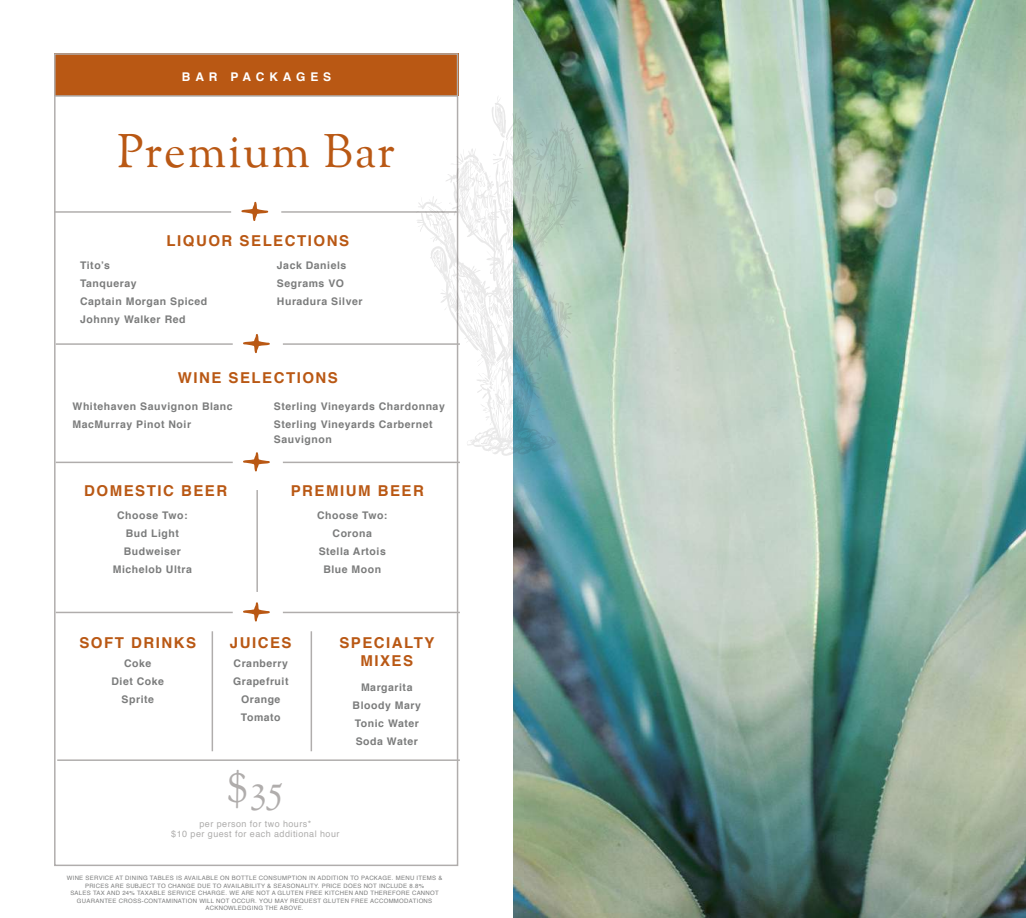
<style>
.page{position:relative;width:1026px;height:918px;background:#fff}
.page>*{position:absolute;margin:0;border:0;box-sizing:border-box;transform-origin:0 0}
.t1{font:46.5px "OFL Goudy St M";letter-spacing:.04em;color:#b95814}
.t2{font:42px "OFL Goudy St M";color:#b0adac}
.t3{font:700 15px/18px "Helvetica";letter-spacing:.1em;color:#b95814;text-align:center}
.t4{font:700 12px "Helvetica";letter-spacing:.4em;color:#fff}
.t5{font:700 10.5px/18px "Helvetica";letter-spacing:.05em;color:#7b7c7c;text-align:center}
.t6{font:9px/10.8px "Helvetica";letter-spacing:.05em;color:#aeadac;text-align:center}
.t7{font:6px/7.5px "Helvetica";letter-spacing:.05em;color:#7b7c7c;text-align:center}
</style>
<div class="page">
<img style="left:513px;top:0;width:513px;height:918px">
<div style="left:54px;top:53px;width:404px;height:43px;background:#b95814"></div>
<svg style="left:241px;top:202px;width:27px;height:19px"></svg>
<hr style="left:54px;top:211px;width:177px;height:2px;background:#b0adac">
<hr style="left:281px;top:211px;width:177px;height:2px;background:#b0adac">
<svg style="left:492px;top:97px;width:13px;height:16px"></svg>
<svg style="left:416px;top:113px;width:168px;height:343px"></svg>
<svg style="left:505px;top:202px;width:12px;height:11px"></svg>
<svg style="left:481px;top:220px;width:8px;height:13px"></svg>
<svg style="left:456px;top:277px;width:12px;height:16px"></svg>
<svg style="left:467px;top:313px;width:4px;height:5px"></svg>
<svg style="left:477px;top:359px;width:25px;height:32px"></svg>
<svg style="left:514px;top:401px;width:4px;height:8px"></svg>
<svg style="left:509px;top:432px;width:24px;height:15px"></svg>
<svg style="left:490px;top:442px;width:8px;height:10px"></svg>
<svg style="left:514px;top:117px;width:44px;height:78px;background:#abc4ba"></svg>
<svg style="left:509px;top:292px;width:64px;height:92px;background:#8eb5b3"></svg>
<hr style="left:55px;top:95px;width:403px;height:2px;background:#b0adac">
<svg style="left:243px;top:334px;width:27px;height:19px"></svg>
<svg style="left:243px;top:452px;width:27px;height:20px"></svg>
<svg style="left:243px;top:602px;width:27px;height:20px"></svg>
<hr style="left:56px;top:343px;width:177px;height:2px;background:#b0adac">
<hr style="left:256px;top:490px;width:2px;height:102px;background:#b0adac">
<hr style="left:56px;top:462px;width:177px;height:1px;background:#b0adac">
<hr style="left:56px;top:612px;width:177px;height:1px;background:#b0adac">
<hr style="left:283px;top:343px;width:177px;height:2px;background:#b0adac">
<hr style="left:283px;top:462px;width:177px;height:1px;background:#b0adac">
<hr style="left:283px;top:612px;width:177px;height:1px;background:#b0adac">
<hr style="left:57px;top:759px;width:403px;height:2px;background:#b0adac">
<hr style="left:212px;top:631px;width:1px;height:120px;background:#b0adac">
<hr style="left:311px;top:631px;width:1px;height:120px;background:#b0adac">
<p class="t4" style="left:182px;top:67px;width:151px">BAR PACKAGES</p>
<h1 class="t1" style="left:118px;top:123px;width:279px">Premium Bar</h1>
<h3 class="t3" style="left:167px;top:232px;width:184px">LIQUOR SELECTIONS</h3>
<p class="t5" style="left:80px;top:257px;width:129px;text-align:left">Tito’s<br>Tanqueray<br>Captain Morgan Spiced<br>Johnny Walker Red</p>
<p class="t5" style="left:277px;top:257px;width:87px;text-align:left">Jack Daniels<br>Segrams VO<br>Huradura Silver</p>
<h3 class="t3" style="left:178px;top:369px;width:162px">WINE SELECTIONS</h3>
<p class="t5" style="left:73px;top:397px;width:162px">Whitehaven Sauvignon Blanc</p>
<p class="t5" style="left:274px;top:397px;width:172px">Sterling Vineyards Chardonnay</p>
<p class="t5" style="left:73px;top:415px;width:120px">MacMurray Pinot Noir</p>
<p class="t5" style="left:274px;top:416px;width:160px;line-height:15px;text-align:left">Sterling Vineyards Carbernet<br>Sauvignon</p>
<h3 class="t3" style="left:84px;top:482px;width:145px">DOMESTIC BEER</h3>
<h3 class="t3" style="left:291px;top:482px;width:135px">PREMIUM BEER</h3>
<p class="t5" style="left:113px;top:506px;width:81px">Choose Two:<br>Bud Light<br>Budweiser<br>Michelob Ultra</p>
<p class="t5" style="left:317px;top:506px;width:72px">Choose Two:<br>Corona<br>Stella Artois<br>Blue Moon</p>
<h3 class="t3" style="left:79px;top:634px;width:118px">SOFT DRINKS</h3>
<p class="t5" style="left:111px;top:654px;width:54px">Coke<br>Diet Coke<br>Sprite</p>
<h3 class="t3" style="left:230px;top:634px;width:63px">JUICES</h3>
<p class="t5" style="left:233px;top:654px;width:57px">Cranberry<br>Grapefruit<br>Orange<br>Tomato</p>
<h3 class="t3" style="left:339px;top:634px;width:97px">SPECIALTY<br>MIXES</h3>
<p class="t5" style="left:353px;top:678px;width:70px">Margarita<br>Bloody Mary<br>Tonic Water<br>Soda Water</p>
<h2 class="t2" style="left:226px;top:761px;width:59px">$35</h2>
<p class="t6" style="left:171px;top:818px;width:170px">per person for two hours*<br>$10 per guest for each additional hour</p>
<p class="t7" style="left:67px;top:875px;width:377px">WINE SERVICE AT DINING TABLES IS AVAILABLE ON BOTTLE CONSUMPTION IN ADDITION TO PACKAGE. MENU ITEMS &amp; PRICES ARE SUBJECT TO CHANGE DUE TO AVAILABILITY &amp; SEASONALITY. PRICE DOES NOT INCLUDE 8.8%<br>SALES TAX AND 24% TAXABLE SERVICE CHARGE. WE ARE NOT A GLUTEN FREE KITCHEN AND THEREFORE CANNOT GUARANTEE CROSS-CONTAMINATION WILL NOT OCCUR. YOU MAY REQUEST GLUTEN FREE ACCOMMODATIONS ACKNOWLEDGING THE ABOVE.</p>
</div>
